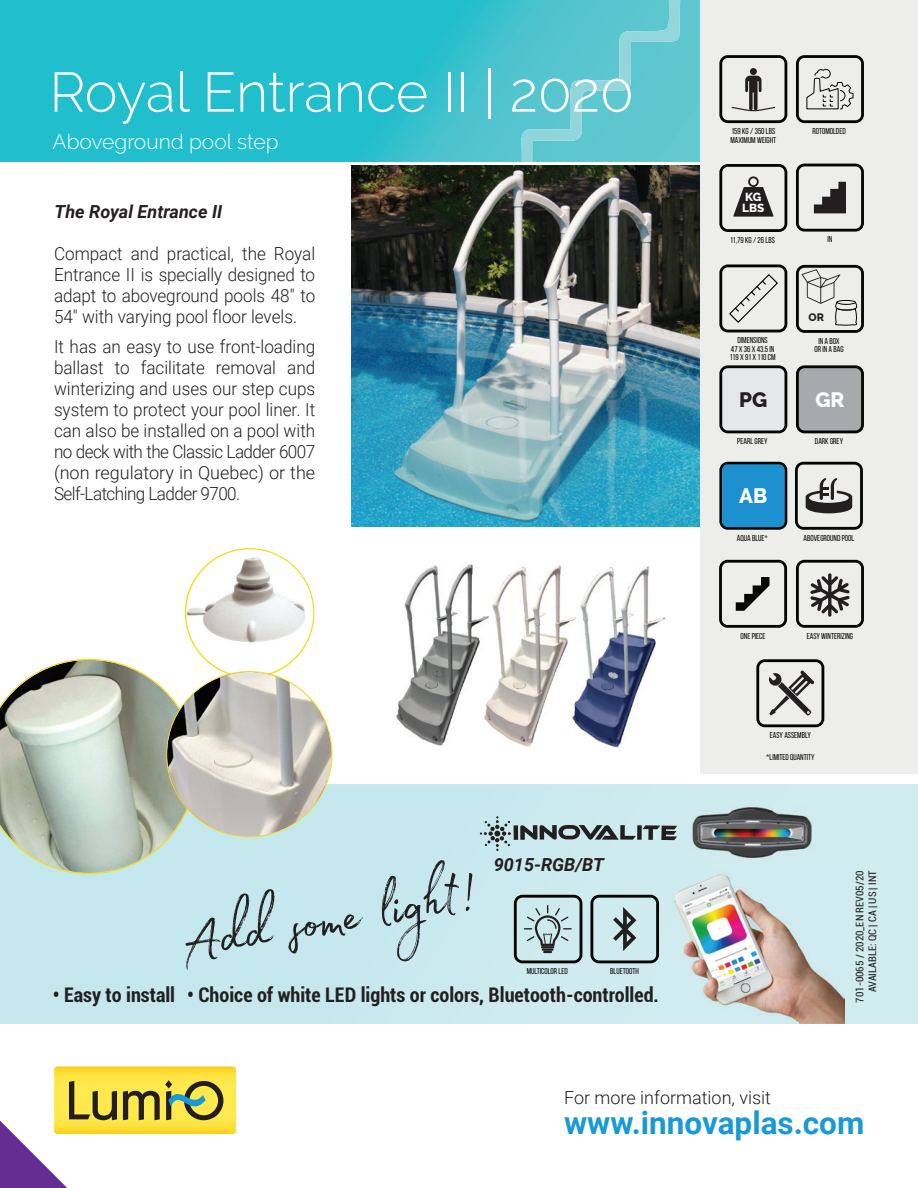
<style>
.page{position:relative;width:918px;height:1188px;background:#fff}
.page>*{position:absolute;margin:0;border:0;box-sizing:border-box;transform-origin:0 0}
.t1{font:70.5px "Madelyn";color:#231f20}
.t2{font:300 55.5px "Raleway";color:#fff}
.t3{font:700 31.5px "Roboto";color:#1999d6}
.t4{font:300 21px "Raleway";color:#fff}
.t5{font:800 20.85px "Raleway";color:#fff}
.t6{font:800 20.85px "Raleway";color:#231f20}
.t7{font:700 condensed 20.1px "Roboto";color:#231f20}
.t8{font:300 18px/21px "Roboto";color:#231f20;text-align:justify;scale:.95 1}
.t9{font:italic 700 18px "Roboto";color:#231f20}
.t10{font:300 18px "Roboto";color:#231f20}
.t11{font:800 11.7px/10.8px "Raleway";color:#fff}
.t12{font:800 10.8px "Raleway";color:#231f20}
.t13{font:condensed 10.5px/12.6px "Roboto";color:#231f20;text-align:right}
.t14{font:8.55px/8.6px "Bebas Neue";color:#050504;text-align:center}
.t15{font:8.4px "Bebas Neue";color:#050504}
</style>
<div class="page">
<svg style="left:0;top:784px;width:918px;height:240px;background:#c8e9ee"></svg>
<hr style="left:514px;top:825px;width:4px;height:15px;background:#231f20">
<svg style="left:520px;top:825px;width:116px;height:15px;background:#717d7f"></svg>
<div style="left:637px;top:825px;width:5px;height:15px;background:#231f20"></div>
<svg style="left:643px;top:825px;width:34px;height:15px"></svg>
<svg style="left:480px;top:816px;width:31px;height:35px"></svg>
<img style="left:661px;top:864px;width:183px;height:159px">
<img style="left:690px;top:805px;width:125px;height:55px">
<svg style="left:0;top:0;width:521px;height:162px;background:#27bece"></svg>
<img style="left:352px;top:166px;width:348px;height:360px">
<img style="left:185px;top:549px;width:129px;height:129px;border-radius:64px">
<svg style="left:0;top:659px;width:333px;height:215px;background:#bec6bd"></svg>
<svg style="left:514px;top:895px;width:68px;height:68px;background:#a2b8bb"></svg>
<svg style="left:590px;top:895px;width:69px;height:68px;background:#a3b8bb"></svg>
<img style="left:396px;top:565px;width:270px;height:182px">
<svg style="left:0;top:1066px;width:236px;height:122px"></svg>
<div style="left:700px;top:0;width:218px;height:774px;background:#ededec"></div>
<svg style="left:796px;top:55px;width:68px;height:68px"></svg>
<svg style="left:719px;top:264px;width:68px;height:68px"></svg>
<svg style="left:795px;top:462px;width:68px;height:68px"></svg>
<svg style="left:796px;top:560px;width:68px;height:68px"></svg>
<svg style="left:796px;top:365px;width:68px;height:68px;background:#919195"></svg>
<svg style="left:719px;top:365px;width:68px;height:68px"></svg>
<svg style="left:719px;top:462px;width:68px;height:68px;background:#1e7fb5"></svg>
<svg style="left:521px;top:0;width:266px;height:232px"></svg>
<svg style="left:796px;top:164px;width:68px;height:68px"></svg>
<svg style="left:796px;top:265px;width:68px;height:68px"></svg>
<svg style="left:719px;top:560px;width:68px;height:68px"></svg>
<svg style="left:756px;top:659px;width:68px;height:68px"></svg>
<h2 class="t2" style="left:49px;top:60px;width:586px">Royal Entrance II | 2020</h2>
<p class="t4" style="left:52px;top:129px;width:228px">Aboveground pool step</p>
<p class="t9" style="left:55px;top:199px;width:169px">The Royal Entrance II</p>
<p class="t8" style="left:54px;top:242px;width:277px">Compact and practical, the Royal Entrance II is specially designed to adapt to aboveground pools 48" to 54" with varying pool floor levels.</p>
<p class="t8" style="left:54px;top:335px;width:277px">It has an easy to use front-loading ballast to facilitate removal and winterizing and uses our step cups system to protect your pool liner. It can also be installed on a pool with no deck with the Classic Ladder 6007 (non regulatory in Quebec) or the Self-Latching Ladder 9700.</p>
<h1 class="t1" style="left:170px;top:892px;width:302px;rotate:-10deg">Add some light!</h1>
<p class="t9" style="left:494px;top:852px;width:112px">9015-RGB/BT</p>
<p class="t14" style="left:527px;top:967px;width:43px">MULTICOLOR LED</p>
<p class="t14" style="left:610px;top:967px;width:30px">BLUETOOTH</p>
<p class="t7" style="left:53px;top:981px;width:608px">• Easy to install • Choice of white LED lights or colors, Bluetooth-controlled.</p>
<p class="t14" style="left:731px;top:127px;width:47px;text-align:left">159 KG / 350 LBS<br>MAXIMUM WEIGHT</p>
<p class="t14" style="left:812px;top:127px;width:35px">ROTOMOLDED</p>
<p class="t11" style="left:742px;top:192px;width:24px">KG<br>LBS</p>
<p class="t14" style="left:730px;top:236px;width:46px">11,79 KG / 26 LBS</p>
<p class="t14" style="left:828px;top:235px;width:6px">IN</p>
<p class="t12" style="left:809px;top:311px;width:17px">OR</p>
<p class="t14" style="left:730px;top:336px;width:47px">DIMENSIONS<br>47 X 36 X 43.5 IN<br>119 X 91 X 110 CM</p>
<p class="t14" style="left:814px;top:336px;width:31px">IN A BOX<br>OR IN A BAG</p>
<p class="t6" style="left:739px;top:388px;width:30px">PG</p>
<p class="t5" style="left:815px;top:388px;width:31px">GR</p>
<p class="t14" style="left:737px;top:437px;width:32px">PEARL GREY</p>
<p class="t14" style="left:815px;top:437px;width:30px">DARK GREY</p>
<p class="t5" style="left:739px;top:484px;width:30px">AB</p>
<p class="t14" style="left:737px;top:533px;width:33px">AQUA BLUE*</p>
<p class="t14" style="left:804px;top:533px;width:52px">ABOVEGROUND POOL</p>
<p class="t14" style="left:741px;top:631px;width:26px">ONE PIECE</p>
<p class="t14" style="left:807px;top:631px;width:48px">EASY WINTERIZING</p>
<p class="t14" style="left:770px;top:731px;width:43px">EASY ASSEMBLY</p>
<p class="t15" style="left:766px;top:752px;width:50px">*LIMITED QUANTITY</p>
<p class="t13" style="left:853px;top:1003px;width:133px;rotate:-90deg">701-0065 / 2020_EN REV05/20<br>AVAILABLE: QC | CA | US | INT</p>
<p class="t10" style="left:564px;top:1085px;width:208px">For more information, visit</p>
<h3 class="t3" style="left:564px;top:1100px;width:302px">www.innovaplas.com</h3>
</div>
